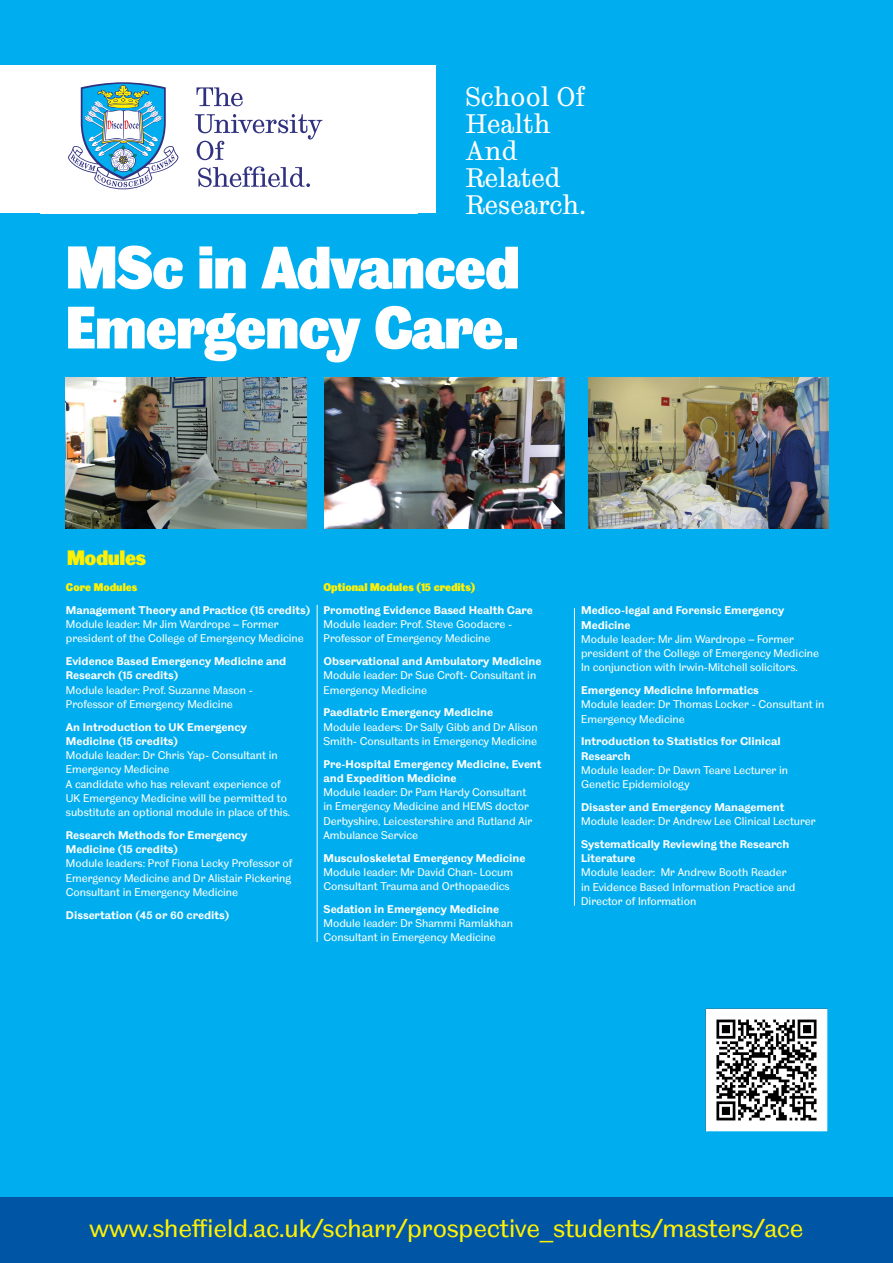
<style>
.page{position:relative;width:893px;height:1263px;background:#00aeef}
.page>*{position:absolute;margin:0;border:0;box-sizing:border-box;transform-origin:0 0}
.t1{font:60px/60px "TUOS Pro Blake Display";letter-spacing:-.02em;color:#fff}
.t2{font:27px "TUOS Stephenson";color:#fff}
.t3{font:25.5px "TUOS Blake";color:#fff101}
.t4{font:21px "TUOS Pro Blake Display";letter-spacing:-.02em;color:#fff101}
.t5{font:11.25px/14.2px "TUOS Blake";color:#fff}
.t6{font:700 11.25px/14.2px "TUOS Blake";color:#fff}
.t7{font:11.25px "TUOS Pro Blake Display";color:#fff101}
.s1{font-size:60.45px}
</style>
<div class="page">
<div style="left:0;top:1197px;width:893px;height:66px;background:#0155a5"></div>
<div style="left:0;top:65px;width:436px;height:148px;background:#fff"></div>
<img style="left:66px;top:378px;width:240px;height:150px">
<img style="left:588px;top:378px;width:240px;height:150px">
<img style="left:325px;top:378px;width:240px;height:150px">
<svg style="left:196px;top:87px;width:47px;height:19px"></svg>
<svg style="left:195px;top:114px;width:127px;height:46px"></svg>
<svg style="left:198px;top:166px;width:112px;height:21px"></svg>
<svg style="left:68px;top:82px;width:111px;height:107px"></svg>
<hr style="left:317px;top:605px;width:1px;height:337px;background:#fff">
<hr style="left:574px;top:608px;width:1px;height:298px;background:#fff">
<img style="left:705px;top:1008px;width:123px;height:123px">
<p class="t2" style="left:466px;top:80px;width:120px">School Of</p>
<p class="t2" style="left:466px;top:107px;width:86px">Health</p>
<p class="t2" style="left:466px;top:134px;width:53px">And</p>
<p class="t2" style="left:466px;top:161px;width:96px">Related</p>
<p class="t2" style="left:466px;top:188px;width:121px">Research.</p>
<p class="t1" style="left:66px;top:237px;width:456px"><span class="s1">MSc in</span> Advanced<br>Emergency Care.</p>
<p class="t4" style="left:67px;top:544px;width:80px">Modules</p>
<p class="t7" style="left:66px;top:580px;width:73px">Core Modules</p>
<p class="t6" style="left:66px;top:603px;width:246px">Management Theory and Practice (15 credits)</p>
<p class="t5" style="left:66px;top:617px;width:239px">Module leader: Mr Jim Wardrope – Former president of the College of Emergency Medicine</p>
<p class="t6" style="left:66px;top:654px;width:222px">Evidence Based Emergency Medicine and<br>Research (15 credits)</p>
<p class="t5" style="left:66px;top:682px;width:188px">Module leader: Prof. Suzanne Mason -<br>Professor of Emergency Medicine</p>
<p class="t6" style="left:66px;top:719px;width:183px">An Introduction to UK Emergency<br>Medicine (15 credits)</p>
<p class="t5" style="left:66px;top:748px;width:213px">Module leader: Dr Chris Yap- Consultant in<br>Emergency Medicine</p>
<p class="t5" style="left:66px;top:776px;width:226px">A candidate who has relevant experience of<br>UK Emergency Medicine will be permitted to substitute an optional module in place of this.</p>
<p class="t6" style="left:66px;top:828px;width:183px">Research Methods for Emergency<br>Medicine (15 credits)</p>
<p class="t5" style="left:66px;top:856px;width:228px;text-align:justify">Module leaders: Prof Fiona Lecky Professor of Emergency Medicine and Dr Alistair Pickering Consultant in Emergency Medicine</p>
<p class="t6" style="left:66px;top:907px;width:165px">Dissertation (45 or 60 credits)</p>
<p class="t7" style="left:324px;top:580px;width:153px">Optional Modules (15 credits)</p>
<p class="t6" style="left:324px;top:603px;width:211px">Promoting Evidence Based Health Care</p>
<p class="t5" style="left:324px;top:617px;width:190px">Module leader: Prof. Steve Goodacre -<br>Professor of Emergency Medicine</p>
<p class="t6" style="left:324px;top:654px;width:219px">Observational and Ambulatory Medicine</p>
<p class="t5" style="left:324px;top:668px;width:214px">Module leader: Dr Sue Croft- Consultant in<br>Emergency Medicine</p>
<p class="t6" style="left:324px;top:705px;width:171px">Paediatric Emergency Medicine</p>
<p class="t5" style="left:324px;top:719px;width:216px">Module leaders: Dr Sally Gibb and Dr Alison<br>Smith- Consultants in Emergency Medicine</p>
<p class="t6" style="left:324px;top:756px;width:219px">Pre-Hospital Emergency Medicine, Event and Expedition Medicine</p>
<p class="t5" style="left:324px;top:785px;width:210px">Module leader: Dr Pam Hardy Consultant in Emergency Medicine and HEMS doctor Derbyshire, Leicestershire and Rutland Air Ambulance Service</p>
<p class="t6" style="left:324px;top:850px;width:203px">Musculoskeletal Emergency Medicine</p>
<p class="t5" style="left:324px;top:864px;width:191px">Module leader: Mr David Chan- Locum<br>Consultant Trauma and Orthopaedics</p>
<p class="t6" style="left:324px;top:902px;width:177px">Sedation in Emergency Medicine</p>
<p class="t5" style="left:324px;top:916px;width:191px">Module leader: Dr Shammi Ramlakhan<br>Consultant in Emergency Medicine</p>
<p class="t6" style="left:581px;top:603px;width:205px">Medico-legal and Forensic Emergency<br>Medicine</p>
<p class="t5" style="left:581px;top:631px;width:239px">Module leader: Mr Jim Wardrope – Former president of the College of Emergency Medicine</p>
<p class="t5" style="left:581px;top:660px;width:218px">In conjunction with Irwin-Mitchell solicitors.</p>
<p class="t6" style="left:581px;top:683px;width:179px">Emergency Medicine Informatics</p>
<p class="t5" style="left:581px;top:697px;width:245px">Module leader: Dr Thomas Locker - Consultant in<br>Emergency Medicine</p>
<p class="t6" style="left:581px;top:734px;width:201px">Introduction to Statistics for Clinical<br>Research</p>
<p class="t5" style="left:581px;top:762px;width:209px">Module leader: Dr Dawn Teare Lecturer in<br>Genetic Epidemiology</p>
<p class="t6" style="left:581px;top:800px;width:205px">Disaster and Emergency Management</p>
<p class="t5" style="left:581px;top:814px;width:236px">Module leader: Dr Andrew Lee Clinical Lecturer</p>
<p class="t6" style="left:581px;top:837px;width:210px">Systematically Reviewing the Research<br>Literature</p>
<p class="t5" style="left:581px;top:865px;width:216px">Module leader: Mr Andrew Booth Reader in Evidence Based Information Practice and<br>Director of Information</p>
<p class="t3" style="left:90px;top:1212px;width:715px">www.sheffield.ac.uk/scharr/prospective_students/masters/ace</p>
</div>
